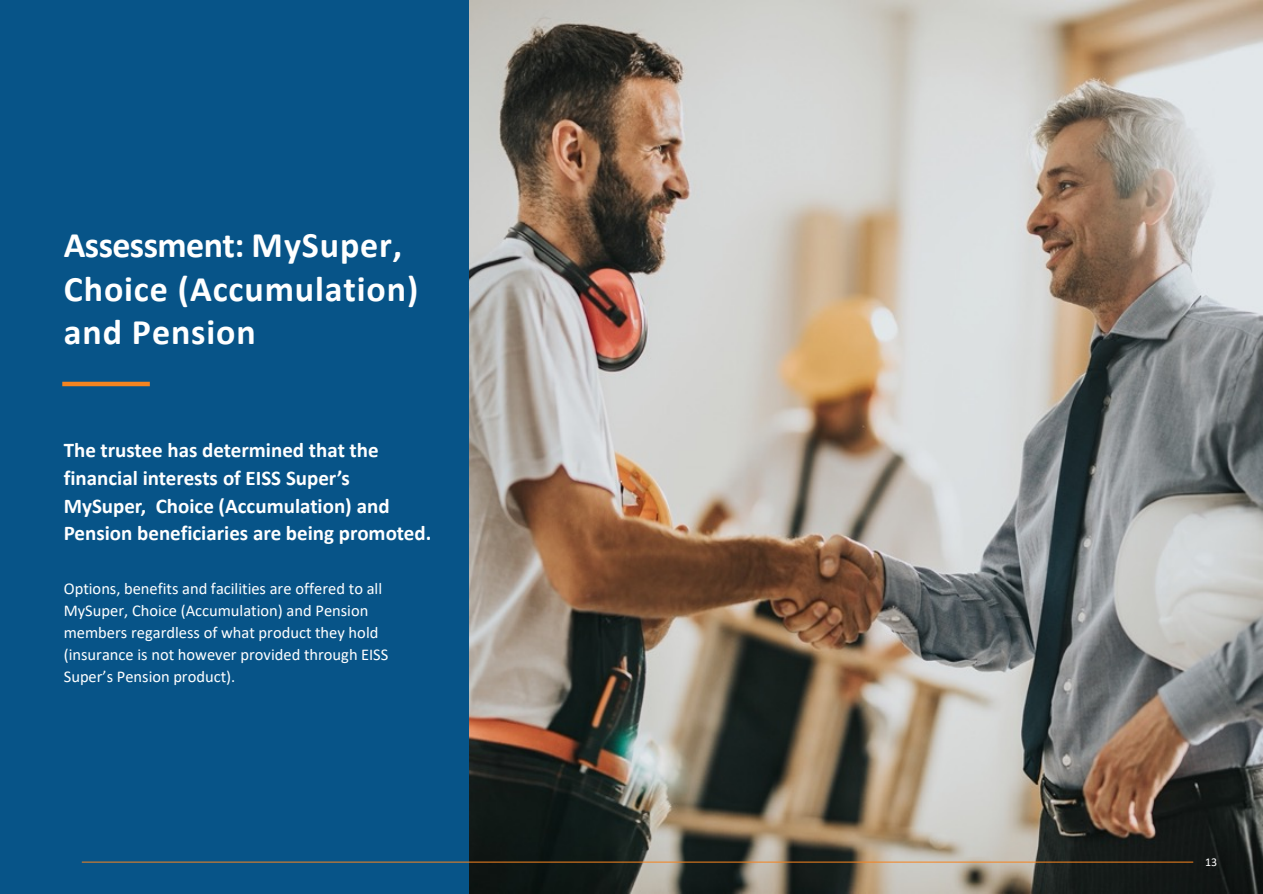
<style>
.page{position:relative;width:1263px;height:894px;background:#fff}
.page>*{position:absolute;margin:0;border:0;box-sizing:border-box;transform-origin:0 0}
.t1{font:700 36px/43.2px "Calibri";letter-spacing:.025em;color:#fff}
.t2{font:700 21px/27.8px "Calibri";color:#fff}
.t3{font:16.5px/21.8px "Calibri";color:#fff}
.t4{font:12px "Calibri";color:#fff}
</style>
<div class="page">
<img style="left:468px;top:0;width:795px;height:893px">
<div style="left:0;top:0;width:468px;height:893px;background:#075488"></div>
<hr style="left:82px;top:861px;width:1111px;height:1px;background:#f5841f">
<div style="left:62px;top:381px;width:88px;height:5px;background:#f5841f"></div>
<h2 class="t1" style="left:64px;top:223px;width:356px">Assessment: MySuper,<br>Choice (Accumulation) and Pension</h2>
<p class="t2" style="left:64px;top:436px;width:369px">The trustee has determined that the financial interests of EISS Super’s MySuper, Choice (Accumulation) and Pension beneficiaries are being promoted.</p>
<p class="t3" style="left:64px;top:577px;width:326px">Options, benefits and facilities are offered to all MySuper, Choice (Accumulation) and Pension members regardless of what product they hold (insurance is not however provided through EISS Super’s Pension product).</p>
<p class="t4" style="left:1205px;top:853px;width:14px">13</p>
</div>
